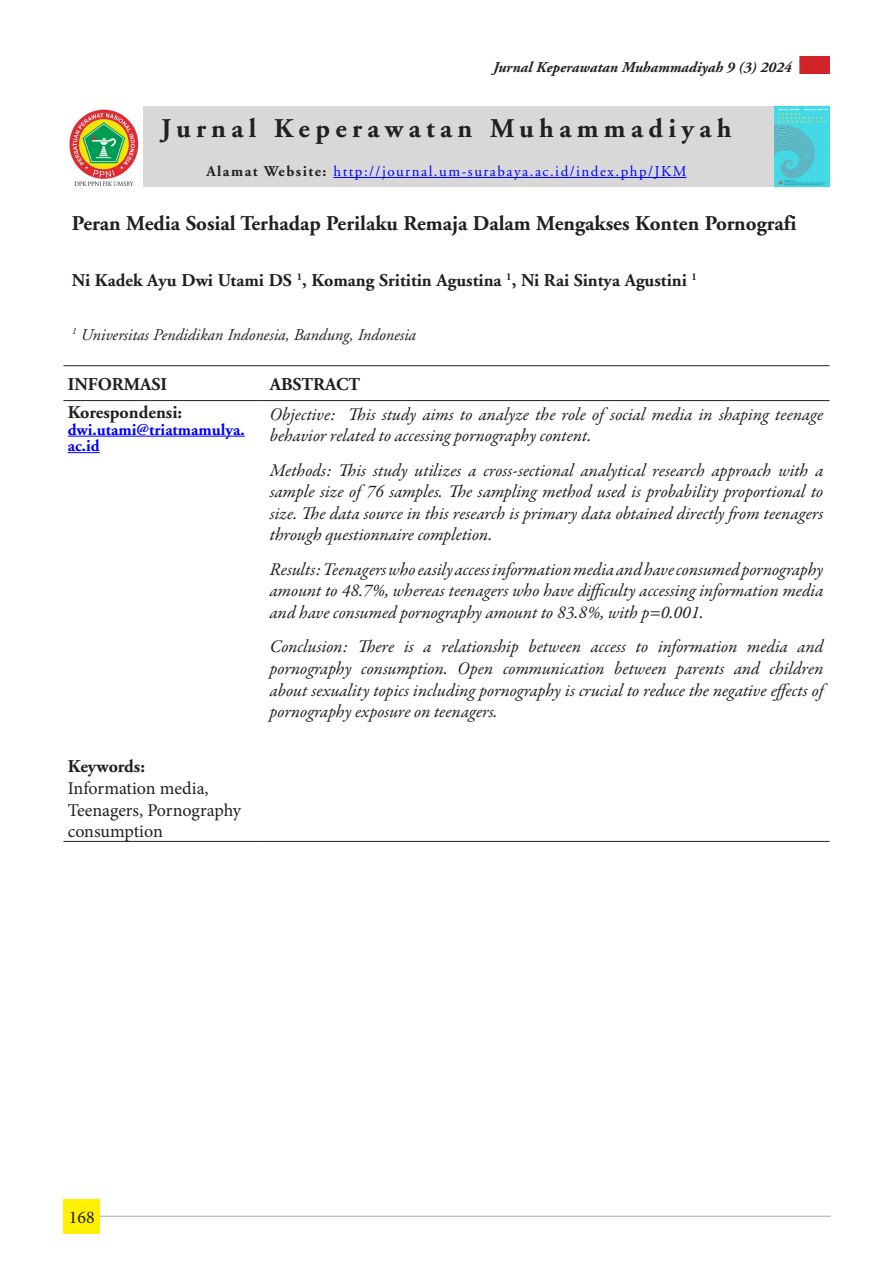
<style>
.page{position:relative;width:893px;height:1263px;background:#fff}
.page>*{position:absolute;margin:0;border:0;box-sizing:border-box;transform-origin:0 0}
.t1{font:700 27px "Adobe Garamond";letter-spacing:.2em;color:#231f20}
.t2{font:700 21px "Adobe Garamond";color:#231f20}
.t3{font:italic 18px/21.6px "Garamond Premr Pro";letter-spacing:-.005em;color:#231f20;text-align:justify}
.t4{font:700 18px "Adobe Garamond";color:#231f20}
.t5{font:18px/21.6px "Minion Pro";letter-spacing:-.005em;color:#231f20}
.t6{font:italic 16.5px "Adobe Garamond";color:#231f20}
.t7{font:700 16.5px/16.5px "Adobe Garamond";color:#00f}
.t8{font:15px "Adobe Garamond";letter-spacing:.1em;color:#00f}
.t9{font:italic 700 15px "Adobe Garamond";color:#231f20}
.s1{font-weight:700;color:#231f20}
</style>
<div class="page">
<div style="left:64px;top:1199px;width:36px;height:34px;background:#fff101"></div>
<div style="left:799px;top:56px;width:31px;height:18px;background:#d1232a"></div>
<hr style="left:100px;top:1216px;width:731px;height:1px;background:#a8a9ad">
<div style="left:63px;top:106px;width:766px;height:81px;background:#d8d8d8"></div>
<hr style="left:63px;top:841px;width:201px;height:1px;background:#231f20">
<hr style="left:264px;top:841px;width:565px;height:1px;background:#231f20">
<hr style="left:63px;top:365px;width:201px;height:1px;background:#231f20">
<hr style="left:264px;top:365px;width:565px;height:1px;background:#231f20">
<hr style="left:63px;top:400px;width:201px;height:1px;background:#231f20">
<hr style="left:264px;top:400px;width:565px;height:1px;background:#231f20">
<hr style="left:333px;top:177px;width:354px;height:1px;background:#00f">
<hr style="left:68px;top:436px;width:177px;height:1px;background:#00f">
<hr style="left:68px;top:452px;width:32px;height:1px;background:#00f">
<img style="left:775px;top:106px;width:54px;height:81px">
<img style="left:64px;top:106px;width:78px;height:81px">
<p class="t9" style="left:493px;top:59px;width:300px">Jurnal Keperawatan Muhammadiyah 9 (3) 2024</p>
<p class="t1" style="left:161px;top:114px;width:572px">Jurnal Keperawatan Muhammadiyah</p>
<p class="t8" style="left:206px;top:163px;width:482px"><span class="s1">Alamat Website:</span> http://journal.um-surabaya.ac.id/index.php/JKM</p>
<p class="t2" style="left:72px;top:212px;width:726px">Peran Media Sosial Terhadap Perilaku Remaja Dalam Mengakses Konten Pornografi</p>
<p class="t4" style="left:72px;top:271px;width:626px">Ni Kadek Ayu Dwi Utami DS <sup>1</sup>, Komang Srititin Agustina <sup>1</sup>, Ni Rai Sintya Agustini <sup>1</sup></p>
<p class="t6" style="left:72px;top:326px;width:345px"><sup>1</sup> Universitas Pendidikan Indonesia, Bandung, Indonesia</p>
<p class="t4" style="left:68px;top:374px;width:101px">INFORMASI</p>
<p class="t4" style="left:270px;top:374px;width:92px">ABSTRACT</p>
<p class="t4" style="left:68px;top:402px;width:116px">Korespondensi:</p>
<p class="t7" style="left:68px;top:421px;width:179px">dwi.utami@triatmamulya. ac.id</p>
<p class="t3" style="left:270px;top:404px;width:555px">Objective: This study aims to analyze the role of social media in shaping teenage behavior related to accessing pornography content.</p>
<p class="t3" style="left:270px;top:460px;width:555px">Methods: This study utilizes a cross-sectional analytical research approach with a sample size of 76 samples. The sampling method used is probability proportional to size. The data source in this research is primary data obtained directly from teenagers through questionnaire completion.</p>
<p class="t3" style="left:270px;top:559px;width:555px">Results: Teenagers who easily access information media and have consumed pornography amount to 48.7%, whereas teenagers who have difficulty accessing information media and have consumed pornography amount to 83.8%, with p=0.001.</p>
<p class="t3" style="left:270px;top:637px;width:555px">Conclusion: There is a relationship between access to information media and pornography consumption. Open communication between parents and children about sexuality topics including pornography is crucial to reduce the negative effects of pornography exposure on teenagers.</p>
<p class="t4" style="left:68px;top:757px;width:79px">Keywords:</p>
<p class="t5" style="left:68px;top:777px;width:175px">Information media,<br>Teenagers, Pornography consumption</p>
<p class="t5" style="left:69px;top:1206px;width:27px">168</p>
</div>
